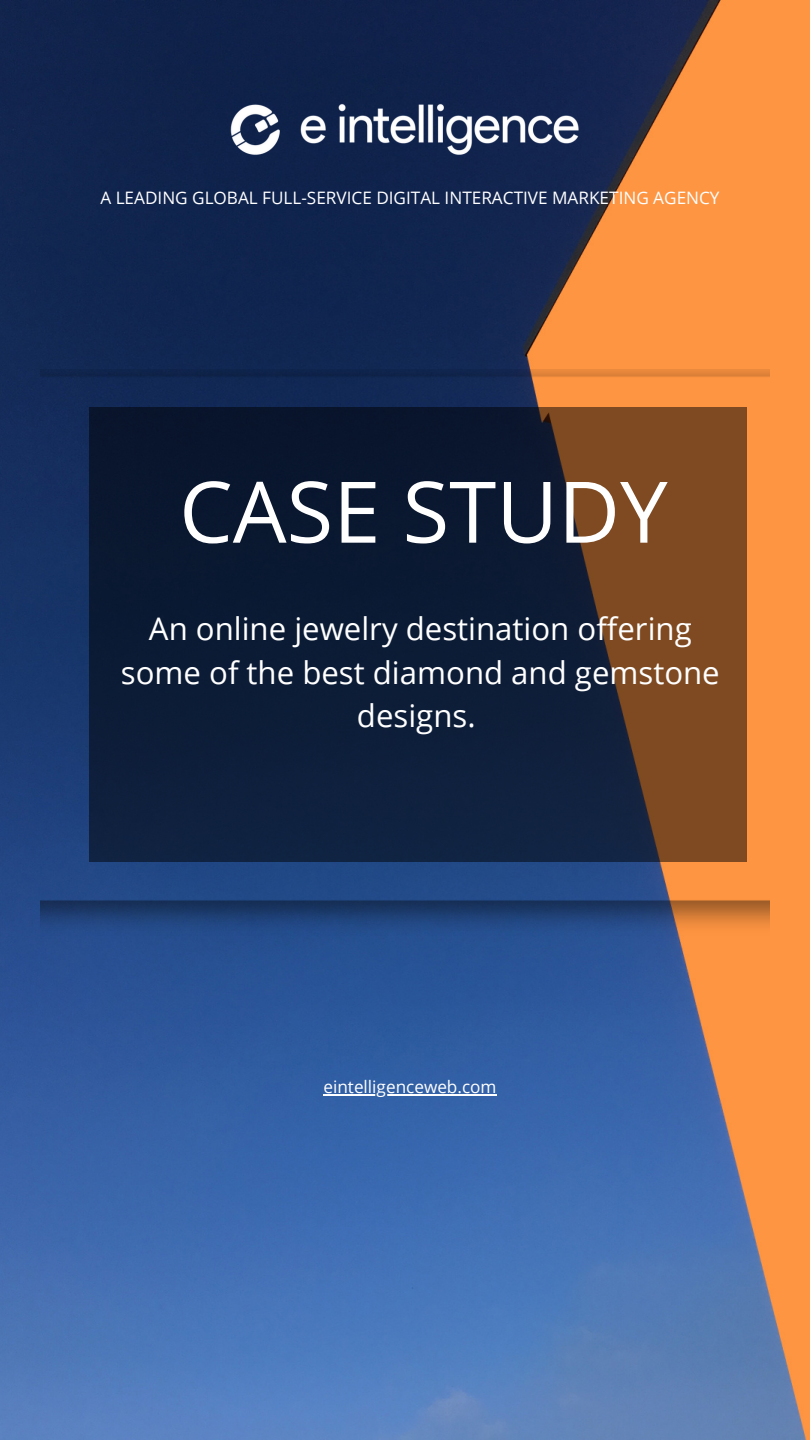
<style>
.page{position:relative;width:810px;height:1440px;background:#fff}
.page>*{position:absolute;margin:0;border:0;box-sizing:border-box;transform-origin:0 0}
.t1{font:85px "Open Sans";color:#fff}
.t2{font:31.2px/43.5px "Open Sans";color:#fff;text-align:center}
.t3{font:17.2px "Open Sans";color:#fff}
</style>
<div class="page">
<img style="left:0;top:0;width:810px;height:1440px">
<img style="left:40px;top:370px;width:729px;height:565px">
<svg style="left:89px;top:407px;width:658px;height:454px;fill:#0d1d32"></svg>
<img style="left:202px;top:95px;width:405px;height:64px">
<hr style="left:323px;top:1094px;width:174px;height:2px;background:#fff">
<p class="t3" style="left:100px;top:186px;width:621px">A LEADING GLOBAL FULL-SERVICE DIGITAL INTERACTIVE MARKETING AGENCY</p>
<p class="t1" style="left:179px;top:452px;width:490px">CASE STUDY</p>
<p class="t2" style="left:121px;top:606px;width:600px">An online jewelry destination offering some of the best diamond and gemstone designs.</p>
<p class="t3" style="left:323px;top:1075px;width:175px">eintelligenceweb.com</p>
</div>
